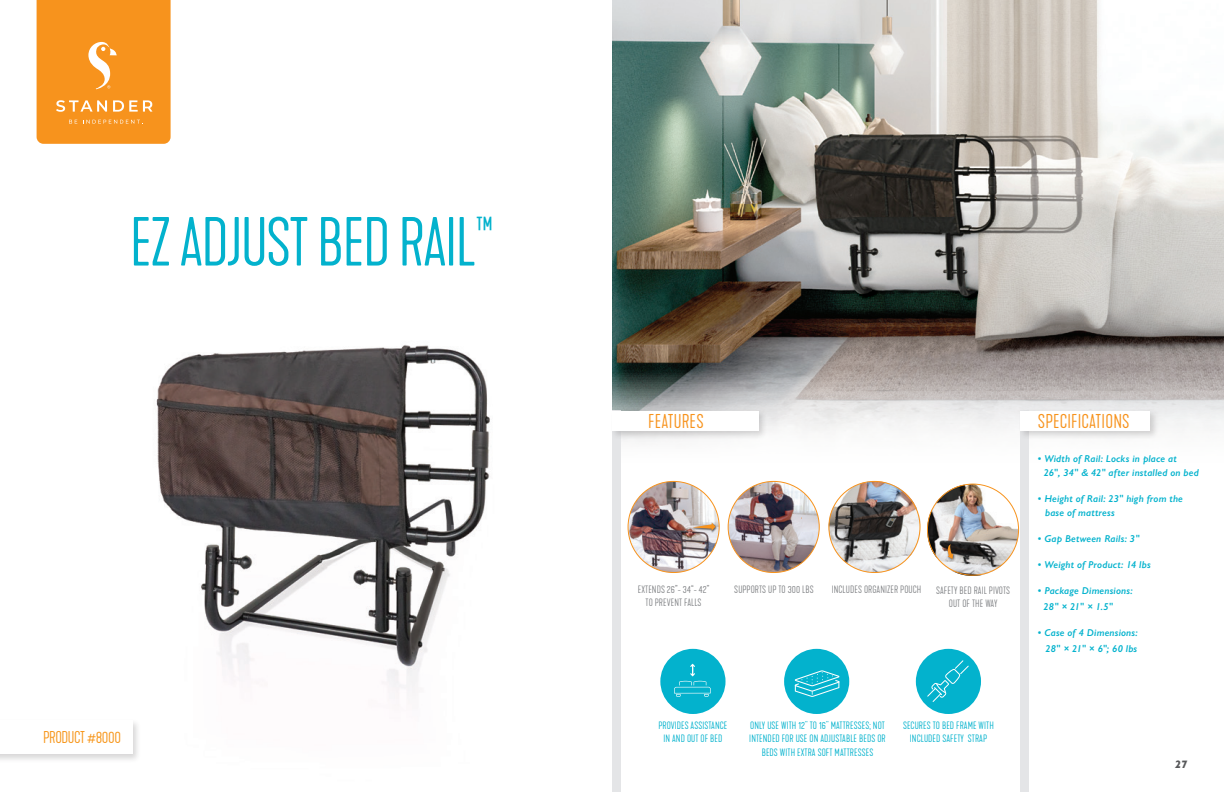
<style>
.page{position:relative;width:1224px;height:792px;background:#fff}
.page>*{position:absolute;margin:0;border:0;box-sizing:border-box;transform-origin:0 0}
.t1{font:300 64.7px "Kapra Neue";letter-spacing:-.03em;color:#03b2cd}
.t2{font:300 18.7px "Kapra Neue";letter-spacing:.01em;color:#f7931d}
.t3{font:300 16px "Kapra Neue";letter-spacing:-.025em;color:#f7971d}
.t4{font:italic 700 11px "Gill Sans";color:#57585a}
.t5{font:italic 600 10px/14px "Gill Sans";letter-spacing:.015em;color:#03b2cd}
.t6{font:300 10px/13.3px "Kapra Neue";letter-spacing:.01em;color:#03b2cd;text-align:center}
.t7{font:300 10px/13px "Kapra Neue";letter-spacing:.01em;color:#808285;text-align:center}
</style>
<div class="page">
<img style="left:612px;top:0;width:612px;height:562px">
<img style="left:156px;top:345px;width:334px;height:351px">
<div style="left:0;top:718px;width:141px;height:45px;background:#231f20;opacity:.18"></div>
<div style="left:0;top:720px;width:132px;height:34px;background:#fff"></div>
<div style="left:612px;top:411px;width:9px;height:381px;background:#e4e5e7"></div>
<svg style="left:37px;top:0;width:134px;height:144px;background:#f79828"></svg>
<div style="left:916px;top:649px;width:65px;height:65px;background:#03b2cd;border-radius:50%"></div>
<svg style="left:927px;top:660px;width:42px;height:42px"></svg>
<div style="left:660px;top:649px;width:66px;height:65px;background:#03b2cd;border-radius:50%"></div>
<svg style="left:674px;top:664px;width:37px;height:33px"></svg>
<img style="left:728px;top:481px;width:91px;height:91px;border-radius:45px">
<div style="left:610px;top:409px;width:157px;height:31px;background:#231f20;opacity:.18"></div>
<div style="left:612px;top:411px;width:146px;height:19px;background:#fff"></div>
<div style="left:784px;top:649px;width:65px;height:65px;background:#03b2cd;border-radius:50%"></div>
<svg style="left:795px;top:670px;width:44px;height:27px"></svg>
<div style="left:1020px;top:411px;width:9px;height:381px;background:#e4e5e7"></div>
<div style="left:1018px;top:409px;width:141px;height:31px;background:#231f20;opacity:.18"></div>
<div style="left:1020px;top:411px;width:130px;height:19px;background:#fff"></div>
<img style="left:927px;top:484px;width:91px;height:92px">
<div style="left:946px;top:543px;width:10px;height:19px;background:#231f20;opacity:.75"></div>
<svg style="left:948px;top:544px;width:5px;height:15px"></svg>
<img style="left:628px;top:481px;width:91px;height:91px;border-radius:45px">
<div style="left:692px;top:522px;width:26px;height:11px;background:#231f20;opacity:.66"></div>
<svg style="left:693px;top:523px;width:22px;height:8px"></svg>
<img style="left:829px;top:481px;width:92px;height:92px">
<h1 class="t1" style="left:130px;top:204px;width:365px">EZ ADJUST BED RAIL<sup>™</sup></h1>
<h3 class="t3" style="left:43px;top:727px;width:79px">PRODUCT #8000</h3>
<h2 class="t2" style="left:648px;top:410px;width:57px">FEATURES</h2>
<p class="t7" style="left:638px;top:583px;width:73px">EXTENDS 26”- 34“- 42”<br>TO PREVENT FALLS</p>
<p class="t7" style="left:734px;top:583px;width:81px">SUPPORTS UP TO 300 LBS</p>
<p class="t7" style="left:832px;top:583px;width:91px">INCLUDES ORGANIZER POUCH</p>
<p class="t7" style="left:936px;top:584px;width:75px">SAFETY BED RAIL PIVOTS<br>OUT OF THE WAY</p>
<p class="t6" style="left:658px;top:719px;width:71px">PROVIDES ASSISTANCE<br>IN AND OUT OF BED</p>
<p class="t6" style="left:749px;top:719px;width:138px">ONLY USE WITH 12" TO 16" MATTRESSES; NOT<br>INTENDED FOR USE ON ADJUSTABLE BEDS OR<br>BEDS WITH EXTRA SOFT MATTRESSES</p>
<p class="t6" style="left:903px;top:719px;width:92px">SECURES TO BED FRAME WITH<br>INCLUDED SAFETY STRAP</p>
<h2 class="t2" style="left:1038px;top:410px;width:93px">SPECIFICATIONS</h2>
<p class="t5" style="left:1044px;top:451px;width:157px;text-indent:-6px">• Width of Rail: Locks in place at<br>26", 34" &amp; 42" after installed on bed</p>
<p class="t5" style="left:1045px;top:491px;width:139px;text-indent:-7px">• Height of Rail: 23" high from the base of mattress</p>
<p class="t5" style="left:1038px;top:531px;width:103px">• Gap Between Rails: 3"</p>
<p class="t5" style="left:1038px;top:557px;width:114px">• Weight of Product: 14 lbs</p>
<p class="t5" style="left:1044px;top:582px;width:90px;line-height:16px;text-indent:-6px">• Package Dimensions:<br>28" × 21" × 1.5"</p>
<p class="t5" style="left:1038px;top:624px;width:101px;line-height:16px;text-align:right">• Case of 4 Dimensions:<br>28" × 21" × 6"; 60 lbs</p>
<p class="t4" style="left:1175px;top:758px;width:14px">27</p>
</div>
